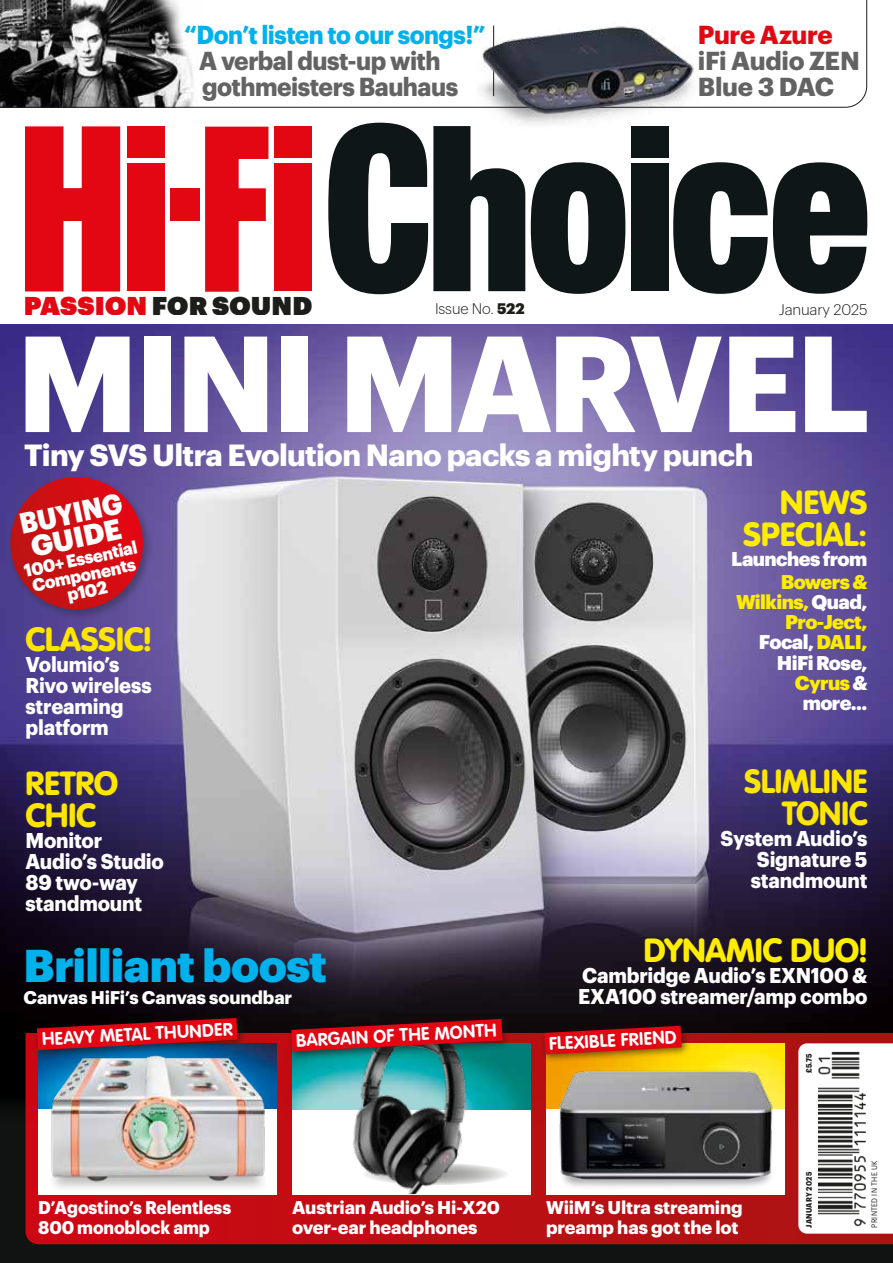
<style>
.page{position:relative;width:893px;height:1263px;background:#fff}
.page>*{position:absolute;margin:0;border:0;box-sizing:border-box;transform-origin:0 0}
.t1{font:700 133.5px "Graphik";letter-spacing:-.035em;color:#fff}
.t2{font:900 45px "Graphik";letter-spacing:-.015em;color:#00b1eb}
.t3{font:900 33px/31.5px "VAG Rounded Std";color:#ffed00;text-align:right}
.t4{font:900 33px/31.5px "VAG Rounded Std";letter-spacing:-.005em;color:#ffe600}
.t5{font:900 33px/31.5px "VAG Rounded Std";letter-spacing:-.005em;color:#ffe600;text-align:right;scale:.95 1}
.t6{font:700 30px "Graphik";letter-spacing:-.02em;color:#fff}
.t7{font:900 28.65px/24.5px "Graphik";color:#fff;scale:.9 1}
.t8{font:700 25.5px/26.2px "Graphik";letter-spacing:-.02em;color:#646363;scale:.95 1}
.t9{font:700 25.5px "Graphik";letter-spacing:-.02em;color:#00b1eb;scale:.94 1}
.t10{font:700 25.5px/26.2px "Graphik";letter-spacing:-.02em;color:#646363}
.t11{font:700 25.5px "Graphik";letter-spacing:-.015em;color:#e30613}
.t12{font:25.2px "Graphik Super";letter-spacing:.01em;color:#1d1d1b}
.t13{font:700 21px/21px "Graphik";letter-spacing:-.01em;color:#fff;scale:.95 1}
.t14{font:900 19.5px/20.2px "Graphik";letter-spacing:-.03em;color:#ffed00;text-align:right}
.t15{font:900 19.5px "Graphik";letter-spacing:-.03em;color:#fff}
.t16{font:700 18px/19.5px "Graphik";letter-spacing:-.01em;color:#fff}
.t17{font:700 18px "VAG Rounded Std";color:#fff}
.t18{font:700 18px/19.5px "Graphik";letter-spacing:-.01em;color:#fff;scale:.95 1}
.t19{font:900 17.55px/16.4px "Graphik";color:#fff;text-align:center;scale:.94 1}
.t20{font:300 15px "Graphik";letter-spacing:-.01em;color:#1d1d1b}
.t21{font:700 7.8px "Graphik";letter-spacing:.025em;color:#1d1d1b;scale:.9 1}
.t22{font:7.8px "Graphik";letter-spacing:.03em;color:#1d1d1b;scale:.9 1}
.s1{color:#e30613}
.s2{font-weight:900}
.s3{color:#fff}
</style>
<div class="page">
<div style="left:0;top:324px;width:893px;height:939px;background:#111313"></div>
<img style="left:0;top:324px;width:893px;height:801px">
<svg style="left:26px;top:1033px;width:867px;height:211px;background:#bf1117"></svg>
<svg style="left:0;top:0;width:867px;height:108px"></svg>
<div style="left:292px;top:1043px;width:238px;height:151px;background:#fff"></div>
<img style="left:292px;top:1043px;width:238px;height:66px">
<div style="left:38px;top:1043px;width:238px;height:151px;background:#fff"></div>
<img style="left:691px;top:1043px;width:93px;height:6px">
<img style="left:38px;top:1043px;width:238px;height:65px">
<img style="left:537px;top:1049px;width:253px;height:182px">
<img style="left:476px;top:21px;width:224px;height:110px">
<div style="left:46px;top:1154px;width:223px;height:39px;background:#1d1d1b;opacity:.3"></div>
<img style="left:47px;top:1052px;width:220px;height:132px">
<svg style="left:362px;top:1163px;width:147px;height:22px"></svg>
<img style="left:309px;top:1061px;width:170px;height:133px">
<div style="left:631px;top:163px;width:37px;height:128px;background:#0f1617"></div>
<div style="left:631px;top:126px;width:37px;height:32px;background:#0f1617"></div>
<svg style="left:328px;top:123px;width:197px;height:171px"></svg>
<svg style="left:531px;top:162px;width:94px;height:132px"></svg>
<svg style="left:673px;top:162px;width:195px;height:132px"></svg>
<svg style="left:25px;top:126px;width:95px;height:165px;background:#e72c37"></svg>
<div style="left:127px;top:163px;width:37px;height:128px;background:#e30613"></div>
<div style="left:127px;top:126px;width:37px;height:32px;background:#e30613"></div>
<div style="left:275px;top:163px;width:37px;height:128px;background:#e30613"></div>
<div style="left:275px;top:126px;width:37px;height:32px;background:#e30613"></div>
<div style="left:170px;top:188px;width:30px;height:33px;background:#e30613"></div>
<svg style="left:205px;top:127px;width:63px;height:165px"></svg>
<div style="left:798px;top:1043px;width:95px;height:190px;background:#fff"></div>
<div style="left:540px;top:1021px;width:151px;height:43px;background:#1d1d1b;opacity:.65"></div>
<svg style="left:544px;top:1026px;width:138px;height:28px;background:#c31410"></svg>
<div style="left:287px;top:1014px;width:225px;height:47px;background:#1d1d1b;opacity:.65"></div>
<svg style="left:291px;top:1019px;width:212px;height:32px"></svg>
<div style="left:32px;top:1013px;width:215px;height:46px;background:#1d1d1b;opacity:.65"></div>
<svg style="left:37px;top:1018px;width:201px;height:32px;background:#9d0e1e"></svg>
<div style="left:8px;top:474px;width:146px;height:147px;background:#1d1d1b;opacity:.35"></div>
<svg style="left:1px;top:477px;width:151px;height:141px;background:#a3213f"></svg>
<img style="left:818px;top:1046px;width:47px;height:183px">
<p class="t9" style="left:184px;top:15px;width:322px">“Don’t listen to our songs!”</p>
<p class="t8" style="left:199px;top:45px;width:274px">A verbal dust-up with gothmeisters Bauhaus</p>
<p class="t11" style="left:698px;top:15px;width:136px">Pure Azure</p>
<p class="t10" style="left:698px;top:45px;width:163px">iFi Audio ZEN<br>Blue 3 DAC</p>
<p class="t12" style="left:24px;top:286px;width:290px"><span class="s1">PASSION</span> FOR SOUND</p>
<p class="t20" style="left:435px;top:298px;width:91px">Issue No. <span class="s2">522</span></p>
<p class="t20" style="left:779px;top:298px;width:90px">January 2025</p>
<h1 class="t1" style="left:17px;top:280px;width:855px">MINI MARVEL</h1>
<h3 class="t6" style="left:24px;top:432px;width:731px">Tiny SVS Ultra Evolution Nano packs a mighty punch</h3>
<h3 class="t7" style="left:17px;top:510px;width:117px;rotate:-12deg">BUYING<br>GUIDE</h3>
<p class="t19" style="left:22px;top:561px;width:124px;rotate:-12deg">100+ Essential<br>Components p102</p>
<h3 class="t4" style="left:26px;top:624px;width:128px">CLASSIC!</h3>
<p class="t13" style="left:26px;top:651px;width:134px">Volumio’s<br>Rivo wireless streaming platform</p>
<h3 class="t4" style="left:26px;top:769px;width:94px">RETRO<br>CHIC</h3>
<p class="t13" style="left:26px;top:828px;width:147px">Monitor<br>Audio’s Studio<br>89 two-way standmount</p>
<h2 class="t2" style="left:24px;top:930px;width:305px">Brilliant boost</h2>
<p class="t16" style="left:24px;top:986px;width:270px">Canvas HiFi’s Canvas soundbar</p>
<h3 class="t3" style="left:743px;top:488px;width:126px">NEWS<br>SPECIAL:</h3>
<p class="t15" style="left:731px;top:544px;width:138px">Launches from</p>
<p class="t14" style="left:736px;top:570px;width:133px">Bowers &amp;<br>Wilkins, <span class="s3">Quad,<br></span>Pro-Ject,<br><span class="s3">Focal,</span> DALI,<br><span class="s3">HiFi Rose,<br></span>Cyrus <span class="s3">&amp; more...</span></p>
<h3 class="t5" style="left:744px;top:767px;width:131px">SLIMLINE<br>TONIC</h3>
<p class="t13" style="left:751px;top:825px;width:124px;text-align:justify;text-indent:-30px">System Audio’s Signature 5 standmount</p>
<h3 class="t3" style="left:644px;top:936px;width:225px">DYNAMIC DUO!</h3>
<p class="t13" style="left:578px;top:963px;width:306px">Cambridge Audio’s EXN100 &amp;<br>EXA100 streamer/amp combo</p>
<p class="t17" style="left:41px;top:1028px;width:192px;rotate:-3deg">HEAVY METAL THUNDER</p>
<p class="t17" style="left:296px;top:1030px;width:202px;rotate:-3deg">BARGAIN OF THE MONTH</p>
<p class="t17" style="left:549px;top:1033px;width:129px;rotate:-3deg">FLEXIBLE FRIEND</p>
<p class="t18" style="left:38px;top:1196px;width:205px">D’Agostino’s Relentless<br>800 monoblock amp</p>
<p class="t16" style="left:292px;top:1196px;width:209px">Austrian Audio’s Hi-X20 over-ear headphones</p>
<p class="t16" style="left:546px;top:1196px;width:198px">WiiM’s Ultra streaming preamp has got the lot</p>
<p class="t21" style="left:803px;top:1073px;width:23px;rotate:-90deg">£5.75</p>
<p class="t21" style="left:803px;top:1227px;width:63px;rotate:-90deg">JANUARY 2025</p>
<p class="t22" style="left:868px;top:1227px;width:76px;rotate:-90deg">PRINTED IN THE UK</p>
</div>
